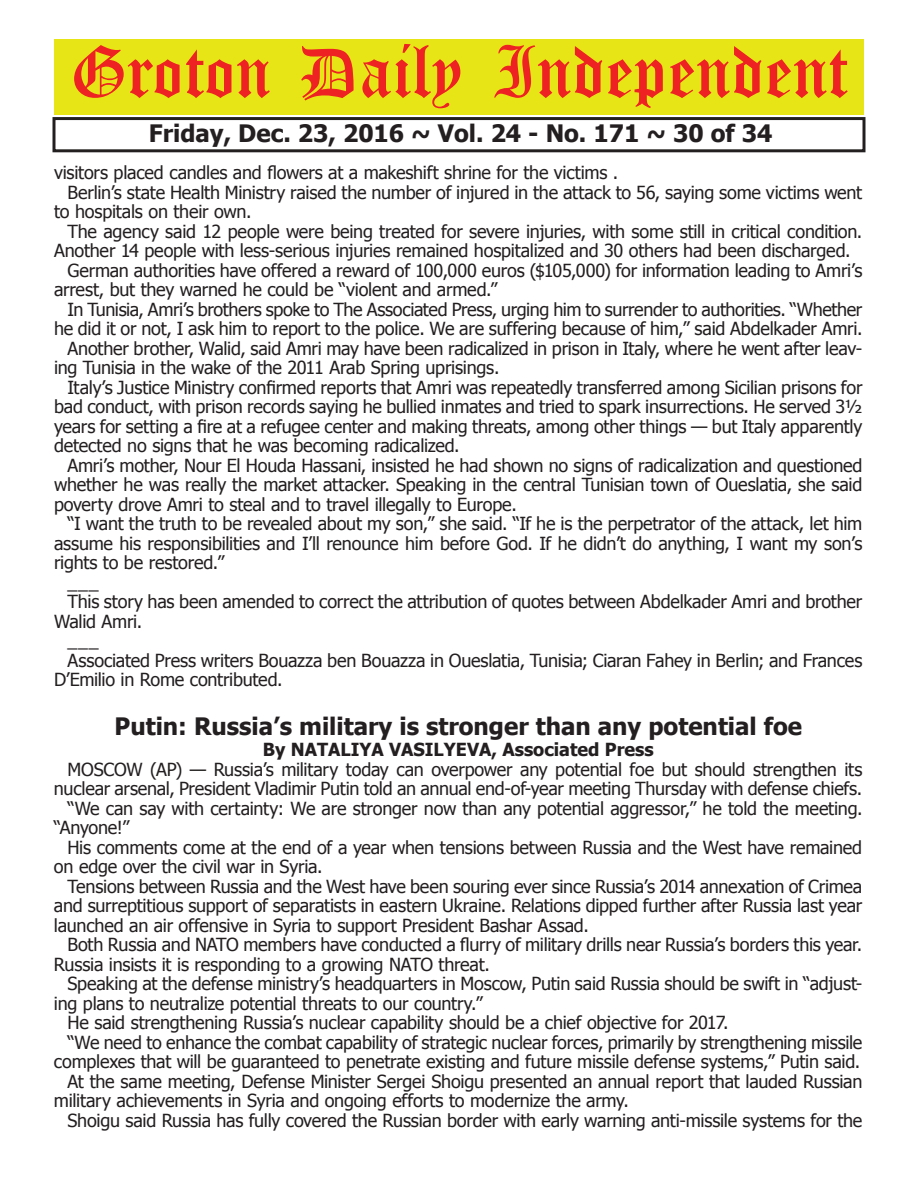
<style>
.page{position:relative;width:918px;height:1188px;background:#fff}
.page>*{position:absolute;margin:0;border:0;box-sizing:border-box;transform-origin:0 0}
.t1{font:54px "Old English Five";color:#ee2123}
.t2{font:700 24px "Tahoma";color:#231f20}
.t3{font:18px "Tahoma";letter-spacing:-.015em;color:#231f20}
.t4{font:700 18px "Tahoma";color:#231f20}
</style>
<div class="page">
<div style="left:52px;top:117px;width:814px;height:35px;border:3px solid #231f20"></div>
<div style="left:54px;top:40px;width:810px;height:75px;background:#e7e515"></div>
<h1 class="t1" style="left:70px;top:47px;width:779px">Groton Daily Independent</h1>
<h2 class="t2" style="left:149px;top:116px;width:625px">Friday, Dec. 23, 2016 ~ Vol. 24 - No. 171 ~ 30 of 34</h2>
<p class="t3" style="left:54px;top:161px;width:566px">visitors placed candles and flowers at a makeshift shrine for the victims .</p>
<p class="t3" style="left:68px;top:180px;width:796px">Berlin’s state Health Ministry raised the number of injured in the attack to 56, saying some victims went</p>
<p class="t3" style="left:54px;top:200px;width:199px">to hospitals on their own.</p>
<p class="t3" style="left:68px;top:219px;width:796px">The agency said 12 people were being treated for severe injuries, with some still in critical condition.</p>
<p class="t3" style="left:54px;top:239px;width:798px">Another 14 people with less-serious injuries remained hospitalized and 30 others had been discharged.</p>
<p class="t3" style="left:68px;top:258px;width:796px">German authorities have offered a reward of 100,000 euros ($105,000) for information leading to Amri’s</p>
<p class="t3" style="left:54px;top:278px;width:445px">arrest, but they warned he could be “violent and armed.”</p>
<p class="t3" style="left:68px;top:297px;width:796px">In Tunisia, Amri’s brothers spoke to The Associated Press, urging him to surrender to authorities. “Whether</p>
<p class="t3" style="left:54px;top:317px;width:810px">he did it or not, I ask him to report to the police. We are suffering because of him,” said Abdelkader Amri.</p>
<p class="t3" style="left:68px;top:336px;width:796px">Another brother, Walid, said Amri may have been radicalized in prison in Italy, where he went after leav-</p>
<p class="t3" style="left:54px;top:356px;width:447px">ing Tunisia in the wake of the 2011 Arab Spring uprisings.</p>
<p class="t3" style="left:68px;top:375px;width:797px">Italy’s Justice Ministry confirmed reports that Amri was repeatedly transferred among Sicilian prisons for</p>
<p class="t3" style="left:54px;top:395px;width:810px">bad conduct, with prison records saying he bullied inmates and tried to spark insurrections. He served 3½</p>
<p class="t3" style="left:54px;top:414px;width:810px">years for setting a fire at a refugee center and making threats, among other things — but Italy apparently</p>
<p class="t3" style="left:54px;top:434px;width:407px">detected no signs that he was becoming radicalized.</p>
<p class="t3" style="left:68px;top:453px;width:797px">Amri’s mother, Nour El Houda Hassani, insisted he had shown no signs of radicalization and questioned</p>
<p class="t3" style="left:54px;top:473px;width:810px">whether he was really the market attacker. Speaking in the central Tunisian town of Oueslatia, she said</p>
<p class="t3" style="left:54px;top:492px;width:464px">poverty drove Amri to steal and to travel illegally to Europe.</p>
<p class="t3" style="left:68px;top:512px;width:796px">“I want the truth to be revealed about my son,” she said. “If he is the perpetrator of the attack, let him</p>
<p class="t3" style="left:54px;top:531px;width:810px">assume his responsibilities and I’ll renounce him before God. If he didn’t do anything, I want my son’s</p>
<p class="t3" style="left:54px;top:551px;width:172px">rights to be restored.”</p>
<p class="t3" style="left:68px;top:570px;width:33px">___</p>
<p class="t3" style="left:68px;top:590px;width:796px">This story has been amended to correct the attribution of quotes between Abdelkader Amri and brother</p>
<p class="t3" style="left:54px;top:609px;width:90px">Walid Amri.</p>
<p class="t3" style="left:68px;top:629px;width:33px">___</p>
<p class="t3" style="left:68px;top:648px;width:796px">Associated Press writers Bouazza ben Bouazza in Oueslatia, Tunisia; Ciaran Fahey in Berlin; and Frances</p>
<p class="t3" style="left:54px;top:668px;width:230px">D’Emilio in Rome contributed.</p>
<h2 class="t2" style="left:115px;top:709px;width:689px">Putin: Russia’s military is stronger than any potential foe</h2>
<p class="t4" style="left:263px;top:737px;width:392px">By NATALIYA VASILYEVA, Associated Press</p>
<p class="t3" style="left:67px;top:757px;width:796px">MOSCOW (AP) — Russia’s military today can overpower any potential foe but should strengthen its</p>
<p class="t3" style="left:54px;top:777px;width:810px">nuclear arsenal, President Vladimir Putin told an annual end-of-year meeting Thursday with defense chiefs.</p>
<p class="t3" style="left:67px;top:796px;width:797px">“We can say with certainty: We are stronger now than any potential aggressor,” he told the meeting.</p>
<p class="t3" style="left:54px;top:816px;width:77px">“Anyone!”</p>
<p class="t3" style="left:67px;top:835px;width:796px">His comments come at the end of a year when tensions between Russia and the West have remained</p>
<p class="t3" style="left:54px;top:855px;width:270px">on edge over the civil war in Syria.</p>
<p class="t3" style="left:67px;top:874px;width:796px">Tensions between Russia and the West have been souring ever since Russia’s 2014 annexation of Crimea</p>
<p class="t3" style="left:54px;top:894px;width:810px">and surreptitious support of separatists in eastern Ukraine. Relations dipped further after Russia last year</p>
<p class="t3" style="left:54px;top:913px;width:536px">launched an air offensive in Syria to support President Bashar Assad.</p>
<p class="t3" style="left:67px;top:933px;width:796px">Both Russia and NATO members have conducted a flurry of military drills near Russia’s borders this year.</p>
<p class="t3" style="left:54px;top:952px;width:438px">Russia insists it is responding to a growing NATO threat.</p>
<p class="t3" style="left:67px;top:972px;width:796px">Speaking at the defense ministry’s headquarters in Moscow, Putin said Russia should be swift in “adjust-</p>
<p class="t3" style="left:54px;top:991px;width:430px">ing plans to neutralize potential threats to our country.”</p>
<p class="t3" style="left:67px;top:1010px;width:663px">He said strengthening Russia’s nuclear capability should be a chief objective for 2017.</p>
<p class="t3" style="left:67px;top:1030px;width:796px">“We need to enhance the combat capability of strategic nuclear forces, primarily by strengthening missile</p>
<p class="t3" style="left:54px;top:1049px;width:808px">complexes that will be guaranteed to penetrate existing and future missile defense systems,” Putin said.</p>
<p class="t3" style="left:67px;top:1069px;width:796px">At the same meeting, Defense Minister Sergei Shoigu presented an annual report that lauded Russian</p>
<p class="t3" style="left:54px;top:1088px;width:577px">military achievements in Syria and ongoing efforts to modernize the army.</p>
<p class="t3" style="left:67px;top:1108px;width:796px">Shoigu said Russia has fully covered the Russian border with early warning anti-missile systems for the</p>
</div>
